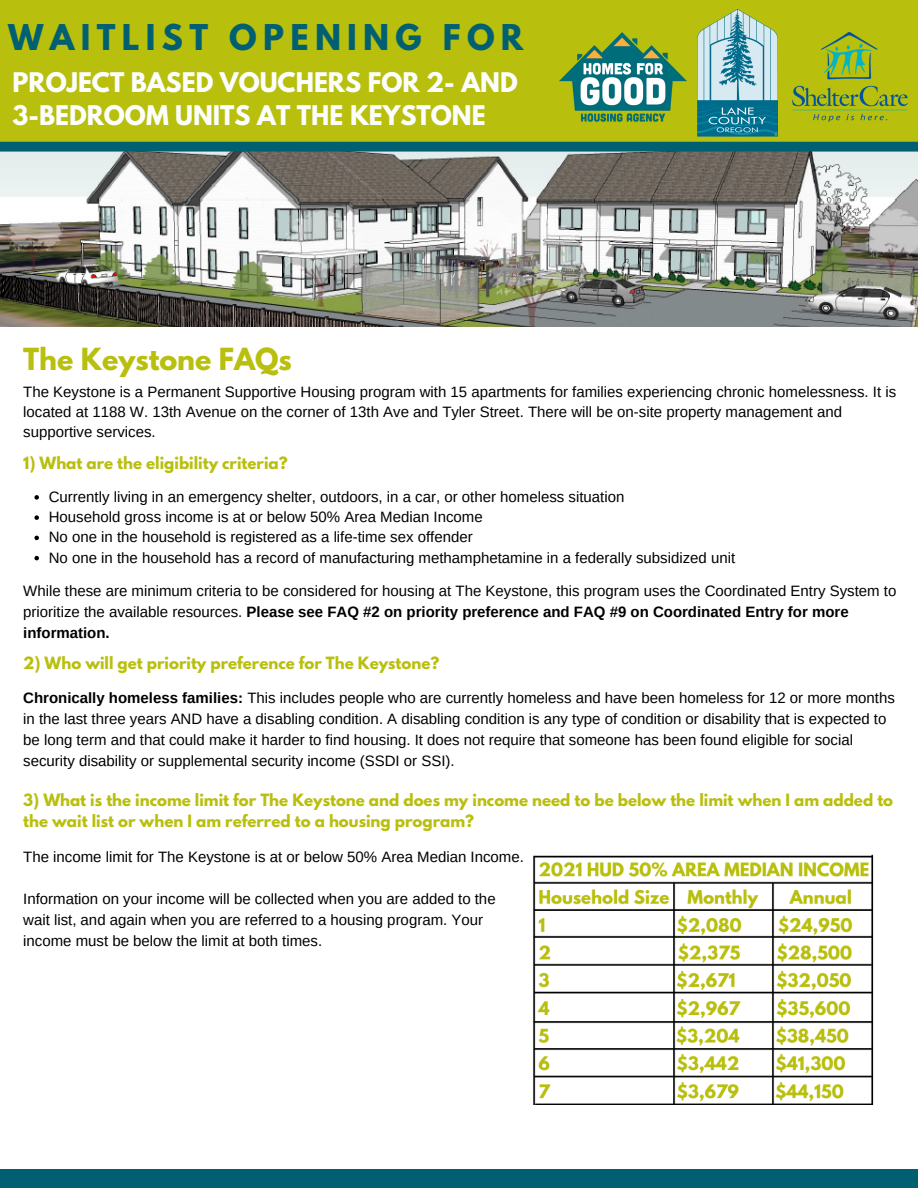
<style>
.page{position:relative;width:918px;height:1188px;background:#fff}
.page>*{position:absolute;margin:0;border:0;box-sizing:border-box;transform-origin:0 0}
.t1{font:700 31.5px "League Spartan";letter-spacing:.2em;color:#006072}
.t2{font:700 27px "League Spartan";color:#b8bf0d}
.t3{font:700 24px/32.7px "League Spartan";color:#fcfefe}
.t4{font:15px/21px "Arimo";color:#000}
.t5{font:700 15px/21px "League Spartan";color:#b8bf0d}
.s1{font-weight:700}
</style>
<div class="page">
<div style="left:0;top:0;width:918px;height:146px;background:#b8bf0d"></div>
<div style="left:0;top:1169px;width:918px;height:19px;background:#006072"></div>
<img style="left:0;top:152px;width:918px;height:174px">
<img style="left:559px;top:32px;width:128px;height:89px">
<img style="left:698px;top:9px;width:80px;height:127px">
<img style="left:792px;top:32px;width:115px;height:89px">
<svg style="left:0;top:142px;width:918px;height:10px;background:#076375"></svg>
<svg style="left:34px;top:495px;width:5px;height:5px"></svg>
<svg style="left:34px;top:515px;width:5px;height:5px"></svg>
<svg style="left:34px;top:536px;width:5px;height:4px"></svg>
<svg style="left:34px;top:556px;width:5px;height:4px"></svg>
<img style="left:533px;top:854px;width:341px;height:251px">
<p class="t1" style="left:8px;top:21px;width:517px">WAITLIST OPENING FOR</p>
<p class="t3" style="left:13px;top:69px;width:507px">PROJECT BASED VOUCHERS FOR 2- AND<br>3-BEDROOM UNITS AT THE KEYSTONE</p>
<p class="t2" style="left:23px;top:346px;width:270px">The Keystone FAQs</p>
<p class="t4" style="left:23px;top:382px;width:875px;line-height:20.2px">The Keystone is a Permanent Supportive Housing program with 15 apartments for families experiencing chronic homelessness. It is located at 1188 W. 13th Avenue on the corner of 13th Ave and Tyler Street. There will be on-site property management and supportive services.</p>
<p class="t5" style="left:23px;top:454px;width:266px">1) What are the eligibility criteria?</p>
<p class="t4" style="left:49px;top:486px;width:577px">Currently living in an emergency shelter, outdoors, in a car, or other homeless situation</p>
<p class="t4" style="left:49px;top:506px;width:436px">Household gross income is at or below 50% Area Median Income</p>
<p class="t4" style="left:49px;top:527px;width:426px">No one in the household is registered as a life-time sex offender</p>
<p class="t4" style="left:49px;top:547px;width:688px">No one in the household has a record of manufacturing methamphetamine in a federally subsidized unit</p>
<p class="t4" style="left:23px;top:580px;width:875px">While these are minimum criteria to be considered for housing at The Keystone, this program uses the Coordinated Entry System to prioritize the available resources. <span class="s1">Please see FAQ #2 on priority preference and FAQ #9 on Coordinated Entry for more information.</span></p>
<p class="t5" style="left:23px;top:655px;width:418px">2) Who will get priority preference for The Keystone?</p>
<p class="t4" style="left:23px;top:687px;width:873px"><span class="s1">Chronically homeless families:</span> This includes people who are currently homeless and have been homeless for 12 or more months in the last three years AND have a disabling condition. A disabling condition is any type of condition or disability that is expected to be long term and that could make it harder to find housing. It does not require that someone has been found eligible for social security disability or supplemental security income (SSDI or SSI).</p>
<p class="t5" style="left:23px;top:792px;width:871px">3) What is the income limit for The Keystone and does my income need to be below the limit when I am added to the wait list or when I am referred to a housing program?</p>
<p class="t4" style="left:23px;top:846px;width:502px">The income limit for The Keystone is at or below 50% Area Median Income.</p>
<p class="t4" style="left:23px;top:888px;width:474px">Information on your income will be collected when you are added to the</p>
<p class="t4" style="left:23px;top:909px;width:461px">wait list, and again when you are referred to a housing program. Your</p>
<p class="t4" style="left:23px;top:930px;width:301px">income must be below the limit at both times.</p>
</div>
